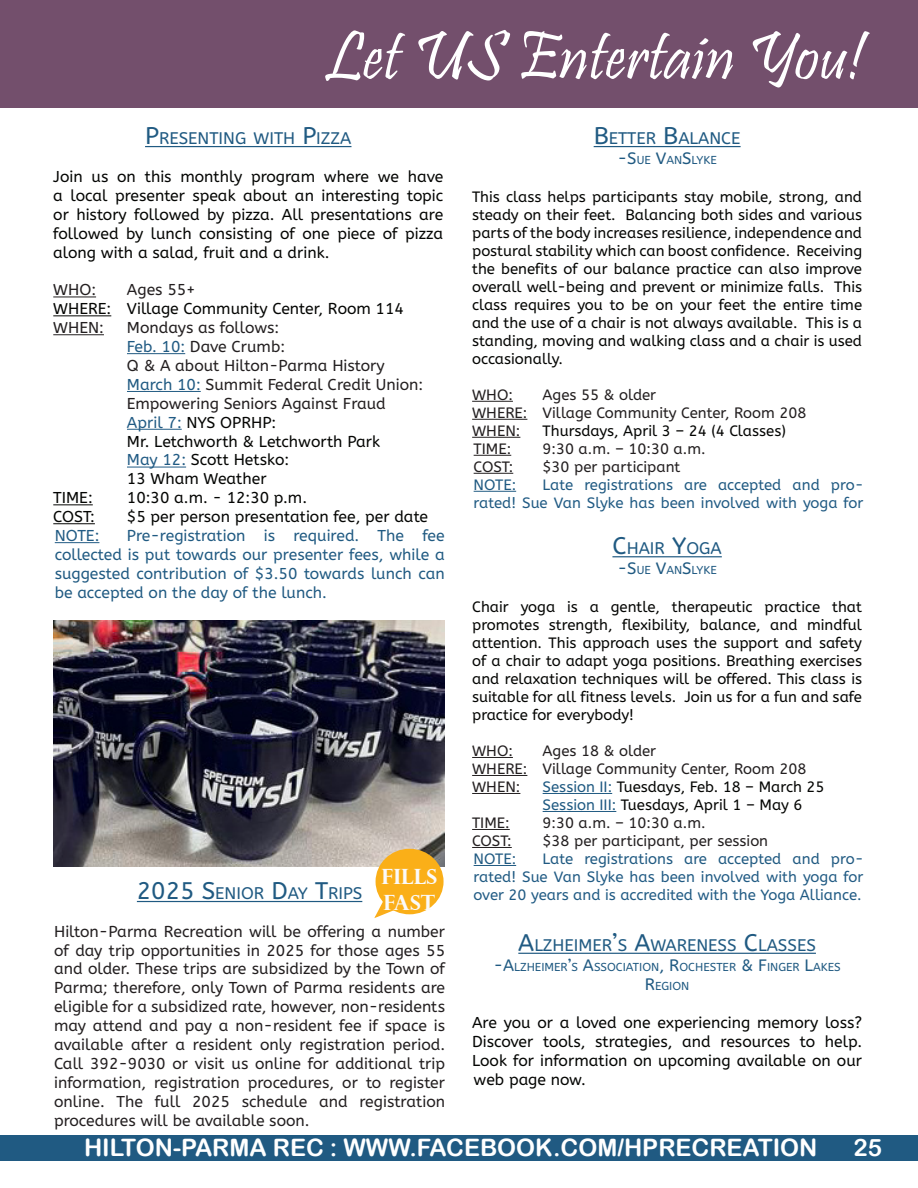
<style>
.page{position:relative;width:918px;height:1188px;background:#fff}
.page>*{position:absolute;margin:0;border:0;box-sizing:border-box;transform-origin:0 0}
.t1{font:70.5px "Pristina";color:#fff}
.t2{font:24px "Arial Rounded MT Bold";color:#fff}
.t3{font:700 21px "Perpetua Titling";color:#fafafa}
.t4{font:16.8px "A Bee Zee";color:#205a82}
.t5{font:15.75px/18.9px "A Bee Zee";color:#231f20;text-align:justify}
.t6{font:15.75px/18.9px "A Bee Zee";color:#040503;text-align:justify}
.t7{font:15.75px/18.9px "A Bee Zee";color:#205a82;text-align:justify}
.t8{font:15.75px "A Bee Zee";color:#215b84}
.t9{font:15px/18px "A Bee Zee";color:#040503;text-align:justify}
.t10{font:15px "A Bee Zee";color:#231f20}
.t11{font:15px/18px "A Bee Zee";color:#215b84;text-align:justify}
.t12{font:15px/18px "A Bee Zee";color:#205a82;text-align:right}
.t13{font:11.55px/19.8px "A Bee Zee";color:#205a82;text-align:center}
.s1{font-size:24px}
.s2{color:#205a82}
.s3{color:#215b84}
.s4{font-size:16.5px}
</style>
<div class="page">
<div style="left:0;top:0;width:918px;height:108px;background:#734f6c"></div>
<div style="left:0;top:1135px;width:918px;height:26px;background:#205a82"></div>
<hr style="left:145px;top:146px;width:206px;height:1px;background:#205a82">
<hr style="left:53px;top:297px;width:43px;height:1px;background:#231f20">
<hr style="left:53px;top:315px;width:58px;height:1px;background:#040503">
<hr style="left:53px;top:334px;width:51px;height:1px;background:#231f20">
<hr style="left:127px;top:353px;width:58px;height:1px;background:#205a82">
<hr style="left:127px;top:391px;width:74px;height:1px;background:#205a82">
<hr style="left:127px;top:429px;width:55px;height:1px;background:#215b84">
<hr style="left:127px;top:467px;width:59px;height:1px;background:#215b84">
<hr style="left:53px;top:504px;width:40px;height:1px;background:#040503">
<hr style="left:53px;top:523px;width:42px;height:1px;background:#040503">
<hr style="left:55px;top:542px;width:44px;height:1px;background:#215b84">
<hr style="left:518px;top:953px;width:298px;height:1px;background:#205a82">
<hr style="left:612px;top:556px;width:110px;height:1px;background:#205a82">
<hr style="left:472px;top:757px;width:41px;height:1px;background:#231f20">
<hr style="left:472px;top:775px;width:55px;height:1px;background:#231f20">
<hr style="left:472px;top:793px;width:48px;height:1px;background:#231f20">
<hr style="left:543px;top:793px;width:69px;height:1px;background:#205a82">
<hr style="left:543px;top:811px;width:73px;height:1px;background:#205a82">
<hr style="left:472px;top:829px;width:38px;height:1px;background:#231f20">
<hr style="left:472px;top:847px;width:40px;height:1px;background:#231f20">
<hr style="left:474px;top:865px;width:42px;height:1px;background:#205a82">
<hr style="left:594px;top:146px;width:147px;height:1px;background:#205a82">
<hr style="left:472px;top:401px;width:41px;height:1px;background:#231f20">
<hr style="left:472px;top:419px;width:55px;height:1px;background:#231f20">
<hr style="left:472px;top:437px;width:48px;height:1px;background:#231f20">
<hr style="left:474px;top:455px;width:37px;height:1px;background:#231f20">
<hr style="left:474px;top:473px;width:39px;height:1px;background:#231f20">
<hr style="left:474px;top:491px;width:42px;height:1px;background:#205a82">
<hr style="left:137px;top:901px;width:225px;height:1px;background:#205a82">
<img style="left:53px;top:620px;width:391px;height:247px">
<div style="left:376px;top:849px;width:68px;height:65px;background:#faaf18;border-radius:50%"></div>
<svg style="left:374px;top:888px;width:33px;height:30px"></svg>
<p class="t1" style="left:325px;top:17px;width:540px">Let US Entertain You!</p>
<p class="t4" style="left:145px;top:129px;width:208px"><span class="s1">P</span>RESENTING WITH <span class="s1">P</span>IZZA</p>
<p class="t6" style="left:53px;top:167px;width:392px">Join us on this monthly program where we have a local presenter speak about an interesting topic or history followed by pizza. All presentations are followed by lunch consisting of one piece of pizza along with a salad, fruit and a drink.</p>
<p class="t5" style="left:53px;top:281px;width:44px">WHO:</p>
<p class="t5" style="left:127px;top:281px;width:70px">Ages 55+</p>
<p class="t6" style="left:53px;top:300px;width:352px">WHERE: Village Community Center, Room 114</p>
<p class="t5" style="left:53px;top:319px;width:52px">WHEN:</p>
<p class="t5" style="left:127px;top:319px;width:154px">Mondays as follows:</p>
<p class="t5" style="left:127px;top:337px;width:160px"><span class="s2">Feb. 10:</span> Dave Crumb:</p>
<p class="t5" style="left:127px;top:356px;width:259px">Q &amp; A about Hilton-Parma History</p>
<p class="t5" style="left:127px;top:375px;width:298px"><span class="s2">March 10:</span> Summit Federal Credit Union:</p>
<p class="t5" style="left:127px;top:394px;width:260px">Empowering Seniors Against Fraud</p>
<p class="t6" style="left:127px;top:413px;width:151px"><span class="s3">April 7:</span> NYS OPRHP:</p>
<p class="t6" style="left:127px;top:432px;width:255px">Mr. Letchworth &amp; Letchworth Park</p>
<p class="t6" style="left:127px;top:451px;width:164px"><span class="s3">May 12:</span> Scott Hetsko:</p>
<p class="t6" style="left:127px;top:470px;width:141px">13 Wham Weather</p>
<p class="t6" style="left:53px;top:489px;width:41px">TIME:</p>
<p class="t6" style="left:127px;top:489px;width:182px">10:30 a.m. - 12:30 p.m.</p>
<p class="t6" style="left:53px;top:508px;width:43px">COST:</p>
<p class="t6" style="left:127px;top:508px;width:303px">$5 per person presentation fee, per date</p>
<p class="t8" style="left:55px;top:527px;width:46px">NOTE:</p>
<p class="t7" style="left:55px;top:526px;width:391px;text-indent:72px">Pre-registration is required. The fee collected is put towards our presenter fees, while a suggested contribution of $3.50 towards lunch can be accepted on the day of the lunch.</p>
<p class="t3" style="left:382px;top:864px;width:57px">FILLS</p>
<p class="t3" style="left:383px;top:889px;width:53px">FAST</p>
<p class="t4" style="left:137px;top:884px;width:216px"><span class="s1">2025 S</span>ENIOR <span class="s1">D</span>AY <span class="s1">T</span>RIPS</p>
<p class="t5" style="left:54px;top:922px;width:393px">Hilton-Parma Recreation will be offering a number of day trip opportunities in 2025 for those ages 55 and older. These trips are subsidized by the Town of Parma; therefore, only Town of Parma residents are eligible for a subsidized rate, however, non-residents may attend and pay a non-resident fee if space is available after a resident only registration period.<br>Call 392-9030 or visit us online for additional trip information, registration procedures, or to register online. The full 2025 schedule and registration procedures will be available soon.</p>
<p class="t4" style="left:594px;top:129px;width:148px"><span class="s1">B</span>ETTER <span class="s1">B</span>ALANCE</p>
<p class="t13" style="left:617px;top:150px;width:101px"><span class="s4">-S</span>UE <span class="s4">V</span>AN<span class="s4">S</span>LYKE</p>
<p class="t9" style="left:472px;top:188px;width:392px">This class helps participants stay mobile, strong, and steady on their feet. Balancing both sides and various parts of the body increases resilience, independence and postural stability which can boost confidence. Receiving the benefits of our balance practice can also improve overall well-being and prevent or minimize falls. This class requires you to be on your feet the entire time and the use of a chair is not always available. This is a standing, moving and walking class and a chair is used occasionally.</p>
<p class="t10" style="left:472px;top:386px;width:42px">WHO:</p>
<p class="t10" style="left:543px;top:386px;width:115px">Ages 55 &amp; older</p>
<p class="t10" style="left:472px;top:404px;width:336px">WHERE: Village Community Center, Room 208</p>
<p class="t10" style="left:472px;top:422px;width:50px">WHEN:</p>
<p class="t9" style="left:543px;top:422px;width:245px">Thursdays, April 3 – 24 (4 Classes)</p>
<p class="t10" style="left:474px;top:440px;width:39px">TIME:</p>
<p class="t10" style="left:543px;top:440px;width:164px">9:30 a.m. – 10:30 a.m.</p>
<p class="t10" style="left:474px;top:458px;width:41px">COST:</p>
<p class="t10" style="left:543px;top:458px;width:139px">$30 per participant</p>
<p class="t12" style="left:474px;top:476px;width:44px">NOTE:</p>
<p class="t12" style="left:474px;top:476px;width:392px">Late registrations are accepted and pro-<br>rated! <span class="s3">Sue Van Slyke has been involved with yoga for</span></p>
<p class="t4" style="left:612px;top:539px;width:111px"><span class="s1">C</span>HAIR <span class="s1">Y</span>OGA</p>
<p class="t13" style="left:617px;top:560px;width:101px"><span class="s4">-S</span>UE <span class="s4">V</span>AN<span class="s4">S</span>LYKE</p>
<p class="t9" style="left:472px;top:598px;width:392px">Chair yoga is a gentle, therapeutic practice that promotes strength, flexibility, balance, and mindful attention. This approach uses the support and safety of a chair to adapt yoga positions. Breathing exercises and relaxation techniques will be offered. This class is suitable for all fitness levels. Join us for a fun and safe practice for everybody!</p>
<p class="t10" style="left:472px;top:742px;width:42px">WHO:</p>
<p class="t10" style="left:543px;top:742px;width:115px">Ages 18 &amp; older</p>
<p class="t10" style="left:472px;top:760px;width:336px">WHERE: Village Community Center, Room 208</p>
<p class="t10" style="left:472px;top:778px;width:50px">WHEN:</p>
<p class="t9" style="left:543px;top:778px;width:283px"><span class="s2">Session II:</span> Tuesdays, Feb. 18 – March 25<br><span class="s2">Session III:</span> Tuesdays, April 1 – May 6</p>
<p class="t10" style="left:472px;top:814px;width:39px">TIME:</p>
<p class="t10" style="left:543px;top:814px;width:164px">9:30 a.m. – 10:30 a.m.</p>
<p class="t10" style="left:472px;top:832px;width:41px">COST:</p>
<p class="t10" style="left:543px;top:832px;width:227px">$38 per participant, per session</p>
<p class="t12" style="left:474px;top:850px;width:44px">NOTE:</p>
<p class="t11" style="left:474px;top:850px;width:392px;text-indent:69px"><span class="s2">Late registrations are accepted and pro&shy;rated!</span> Sue Van Slyke has been involved with yoga for over 20 years and is accredited with the Yoga Alliance.</p>
<p class="t4" style="left:518px;top:935px;width:298px"><span class="s1">A</span>LZH EIMER<span class="s1">’</span>S <span class="s1">A</span>WARENESS <span class="s1">C</span>LASSES</p>
<p class="t13" style="left:494px;top:957px;width:348px"><span class="s4">-A</span>LZH EIMER<span class="s4">’</span>S <span class="s4">A</span>SSOCIATION<span class="s4">, R</span>OCH ESTER <span class="s4">&amp; F</span>INGER <span class="s4">L</span>AKES<br><span class="s4">R</span>EGION</p>
<p class="t6" style="left:472px;top:1014px;width:392px">Are you or a loved one experiencing memory loss?<br>Discover tools, strategies, and resources to help.<br>Look for information on upcoming available on our web page now.</p>
<p class="t2" style="left:84px;top:1133px;width:735px">HILTON-PARMA REC : WWW.FACEBOOK.COM/HPRECREATION</p>
<p class="t2" style="left:854px;top:1133px;width:30px">25</p>
</div>
